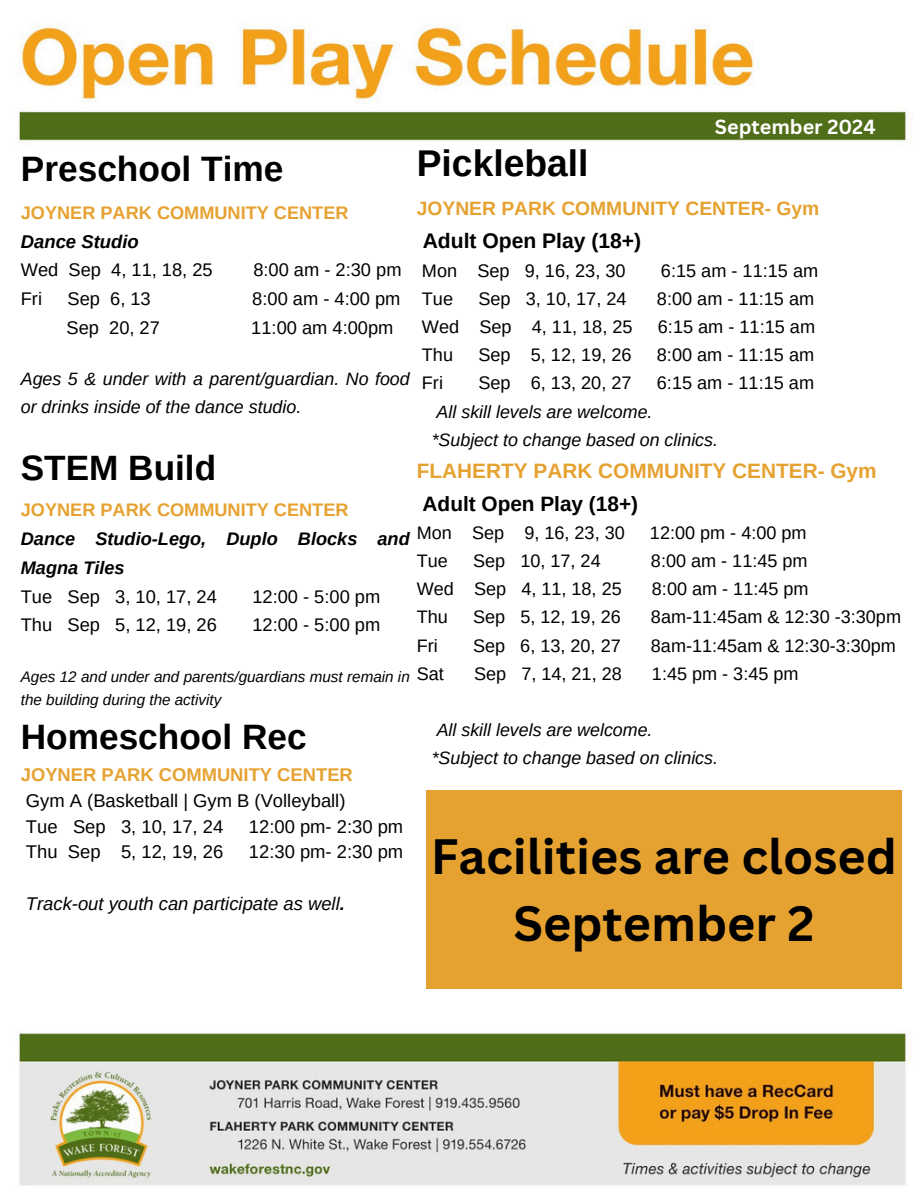
<style>
.page{position:relative;width:918px;height:1188px;background:#fff}
.page>*{position:absolute;margin:0;border:0;box-sizing:border-box;transform-origin:0 0}
.t1{font:700 48.3px/67.5px "Canva Sans";color:#000;text-align:center}
.t2{font:700 37.2px "Arimo";color:#000}
.t3{font:700 35.25px "Arimo";color:#000}
.t4{font:700 21.15px "Arimo";color:#000}
.t5{font:700 20.85px/32.7px "Arimo";color:#e6a231}
.t6{font:700 19.8px "Canva Sans";color:#fff}
.t7{font:700 19.35px "Arimo";color:#e6a231}
.t8{font:18.45px "Arimo";color:#000}
.t9{font:italic 18.45px "Arimo";color:#000}
.t10{font:700 18.45px "Arimo";color:#e6a231}
.t11{font:italic 700 18.45px "Arimo";color:#000}
.t12{font:18.3px "Arimo";color:#000}
.t13{font:18.15px "Arimo";color:#000}
.t14{font:italic 700 18.15px/28.8px "Arimo";color:#000}
.t15{font:700 18.15px "Arimo";color:#e6a231}
.t16{font:italic 17.85px/28.2px "Arimo";color:#000}
.t17{font:italic 15.3px/23.5px "Arimo";color:#000}
.s1{color:#000}
.s2{font-style:normal;color:#e6a231}
.s3{font-weight:700}
</style>
<div class="page">
<img style="left:18px;top:26px;width:889px;height:1160px">
<div style="left:426px;top:790px;width:476px;height:198px;background:#e6a231"></div>
<h4 class="t6" style="left:715px;top:113px;width:162px">September 2024</h4>
<h2 class="t2" style="left:417px;top:142px;width:173px">Pickleball</h2>
<h2 class="t7" style="left:417px;top:197px;width:404px">JOYNER PARK COMMUNITY CENTER- Gym</h2>
<h2 class="t4" style="left:423px;top:228px;width:220px">Adult Open Play (18+)</h2>
<h2 class="t13" style="left:422px;top:260px;width:205px">Mon Sep 9, 16, 23, 30</h2>
<h2 class="t13" style="left:661px;top:260px;width:159px">6:15 am - 11:15 am</h2>
<h2 class="t13" style="left:422px;top:289px;width:33px">Tue</h2>
<h2 class="t13" style="left:478px;top:289px;width:150px">Sep 3, 10, 17, 24</h2>
<h2 class="t13" style="left:657px;top:289px;width:159px">8:00 am - 11:15 am</h2>
<h2 class="t13" style="left:422px;top:317px;width:212px">Wed Sep 4, 11, 18, 25</h2>
<h2 class="t13" style="left:658px;top:317px;width:159px">6:15 am - 11:15 am</h2>
<h2 class="t13" style="left:422px;top:345px;width:33px">Thu</h2>
<h2 class="t13" style="left:478px;top:345px;width:155px">Sep 5, 12, 19, 26</h2>
<h2 class="t13" style="left:657px;top:345px;width:159px">8:00 am - 11:15 am</h2>
<h2 class="t13" style="left:422px;top:373px;width:23px">Fri</h2>
<h2 class="t13" style="left:478px;top:373px;width:155px">Sep 6, 13, 20, 27</h2>
<h2 class="t13" style="left:657px;top:373px;width:159px">6:15 am - 11:15 am</h2>
<h2 class="t16" style="left:432px;top:397px;width:288px">All skill levels are welcome. *Subject to change based on clinics.</h2>
<h2 class="t5" style="left:417px;top:455px;width:461px">FLAHERTY PARK COMMUNITY CENTER- Gym<br><span class="s1">Adult Open Play (18+)</span></h2>
<h2 class="t13" style="left:417px;top:523px;width:209px">Mon Sep 9, 16, 23, 30</h2>
<h2 class="t13" style="left:650px;top:523px;width:158px">12:00 pm - 4:00 pm</h2>
<h2 class="t13" style="left:417px;top:551px;width:33px">Tue</h2>
<h2 class="t13" style="left:473px;top:551px;width:129px">Sep 10, 17, 24</h2>
<h2 class="t13" style="left:651px;top:551px;width:158px">8:00 am - 11:45 pm</h2>
<h2 class="t13" style="left:417px;top:579px;width:206px">Wed Sep 4, 11, 18, 25</h2>
<h2 class="t13" style="left:652px;top:579px;width:158px">8:00 am - 11:45 pm</h2>
<h2 class="t13" style="left:417px;top:607px;width:33px">Thu</h2>
<h2 class="t13" style="left:473px;top:607px;width:149px">Sep 5, 12, 19, 26</h2>
<h2 class="t13" style="left:651px;top:607px;width:252px">8am-11:45am &amp; 12:30 -3:30pm</h2>
<h2 class="t13" style="left:417px;top:635px;width:23px">Fri</h2>
<h2 class="t13" style="left:473px;top:635px;width:149px">Sep 6, 13, 20, 27</h2>
<h2 class="t13" style="left:651px;top:635px;width:247px">8am-11:45am &amp; 12:30-3:30pm</h2>
<h2 class="t13" style="left:417px;top:663px;width:29px">Sat</h2>
<h2 class="t13" style="left:474px;top:663px;width:149px">Sep 7, 14, 21, 28</h2>
<h2 class="t13" style="left:652px;top:663px;width:148px">1:45 pm - 3:45 pm</h2>
<h3 class="t16" style="left:432px;top:716px;width:288px">All skill levels are welcome. *Subject to change based on clinics.</h3>
<h4 class="t3" style="left:21px;top:149px;width:264px">Preschool Time</h4>
<h4 class="t15" style="left:21px;top:202px;width:329px">JOYNER PARK COMMUNITY CENTER</h4>
<h4 class="t11" style="left:21px;top:231px;width:119px">Dance Studio</h4>
<h4 class="t12" style="left:21px;top:260px;width:193px">Wed Sep 4, 11, 18, 25</h4>
<h4 class="t12" style="left:253px;top:260px;width:150px">8:00 am - 2:30 pm</h4>
<h4 class="t12" style="left:21px;top:288px;width:23px">Fri</h4>
<h4 class="t12" style="left:68px;top:288px;width:85px">Sep 6, 13</h4>
<h4 class="t12" style="left:252px;top:288px;width:150px">8:00 am - 4:00 pm</h4>
<h4 class="t12" style="left:67px;top:317px;width:95px">Sep 20, 27</h4>
<h3 class="t12" style="left:251px;top:317px;width:144px">11:00 am 4:00pm</h3>
<h3 class="t16" style="left:21px;top:365px;width:390px;line-height:27.8px">Ages 5 &amp; under with a parent/guardian. No food or drinks inside of the dance studio.</h3>
<h3 class="t3" style="left:21px;top:448px;width:197px">STEM Build</h3>
<h3 class="t14" style="left:21px;top:496px;width:390px"><span class="s2">JOYNER PARK COMMUNITY CENTER<br></span>Dance Studio-Lego, Duplo Blocks and<br>Magna Tiles</h3>
<h3 class="t12" style="left:21px;top:586px;width:198px">Tue Sep 3, 10, 17, 24</h3>
<h3 class="t12" style="left:252px;top:586px;width:129px">12:00 - 5:00 pm</h3>
<h3 class="t12" style="left:21px;top:615px;width:198px">Thu Sep 5, 12, 19, 26</h3>
<h3 class="t12" style="left:252px;top:615px;width:129px">12:00 - 5:00 pm</h3>
<p class="t17" style="left:21px;top:665px;width:390px">Ages 12 and under and parents/guardians must remain in the building during the activity</p>
<p class="t3" style="left:21px;top:718px;width:287px">Homeschool Rec</p>
<p class="t10" style="left:21px;top:765px;width:334px">JOYNER PARK COMMUNITY CENTER</p>
<p class="t8" style="left:26px;top:790px;width:321px">Gym A (Basketball | Gym B (Volleyball)</p>
<p class="t8" style="left:26px;top:816px;width:199px">Tue Sep 3, 10, 17, 24</p>
<p class="t8" style="left:249px;top:816px;width:156px">12:00 pm- 2:30 pm</p>
<p class="t8" style="left:26px;top:842px;width:199px">Thu Sep 5, 12, 19, 26</p>
<p class="t8" style="left:249px;top:842px;width:156px">12:30 pm- 2:30 pm</p>
<h3 class="t9" style="left:26px;top:893px;width:320px">Track-out youth can participate as well<span class="s3">.</span></h3>
<h3 class="t1" style="left:431px;top:821px;width:468px">Facilities are closed<br>September 2</h3>
</div>
